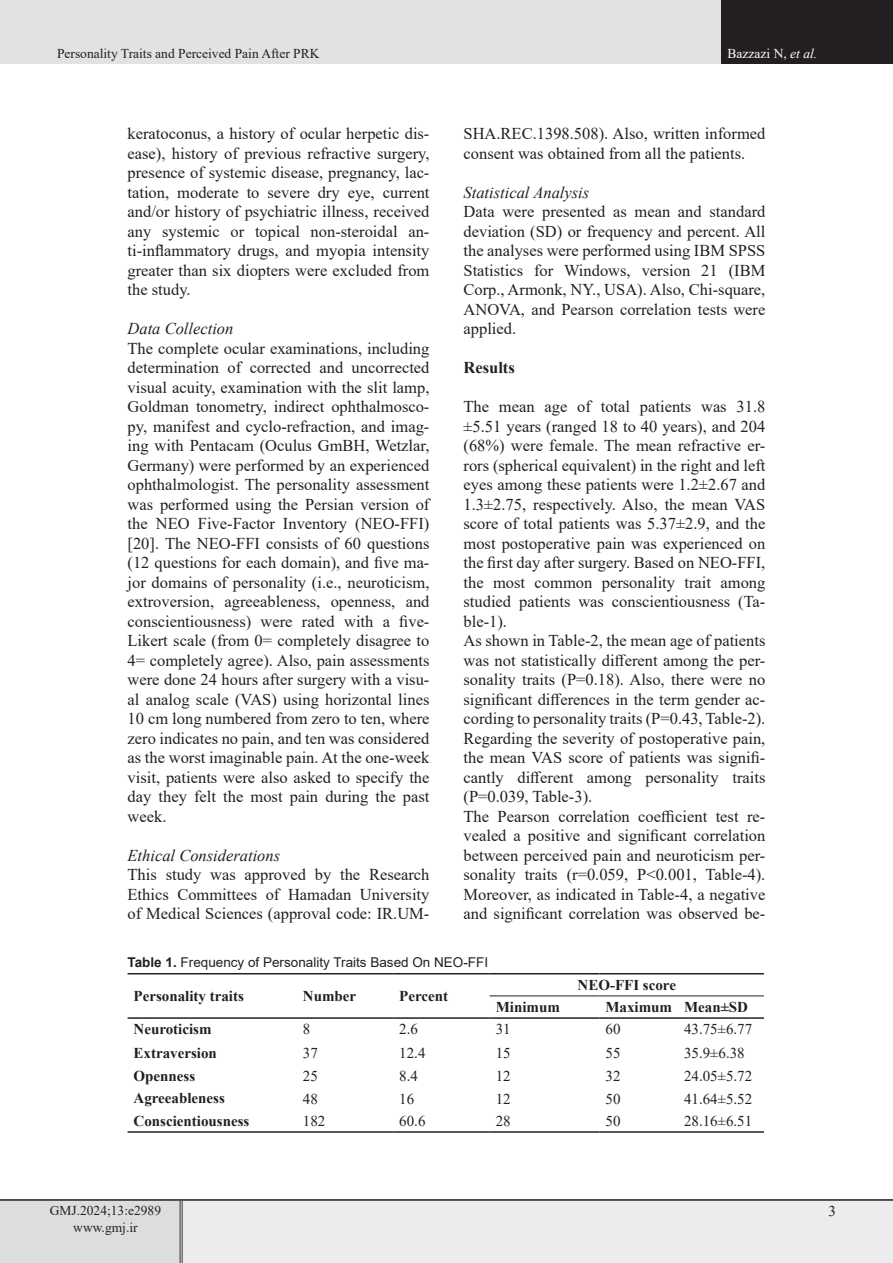
<style>
.page{position:relative;width:893px;height:1263px;background:#fff}
.page>*{position:absolute;margin:0;border:0;box-sizing:border-box;transform-origin:0 0}
.List_Paragraph{font:16.5px/19.5px "Times New Roman";color:#231f20;text-align:justify}
.List_Paragraph-2{font:italic 16.5px "Times New Roman";color:#231f20}
.List_Paragraph-3{font:700 16.5px "Times New Roman";color:#231f20}
.سرفصل{font:700 15px "Times New Roman";color:#231f20}
.سرفصل-2{font:15px "Times New Roman";color:#231f20}
.eeeeeeeeeeee{font:13.5px "Times New Roman";color:#231f20}
.ttttitle{font:13.5px "Arial";color:#231f20}
.t1{font:13.5px "Times New Roman";color:#fff}
.s1{font-style:italic}
.s2{font-weight:700}
</style>
<div class="page">
<div style="left:0;top:0;width:722px;height:64px;background:#e1e2e4"></div>
<div style="left:722px;top:0;width:171px;height:64px;background:#231f20"></div>
<div style="left:0;top:1200px;width:181px;height:63px;background:#dcdddf"></div>
<div style="left:181px;top:1200px;width:712px;height:63px;background:#ececee"></div>
<hr style="left:180px;top:1201px;width:3px;height:62px;background:#fff">
<hr style="left:180px;top:1201px;width:1px;height:62px;background:#231f20">
<hr style="left:182px;top:1201px;width:1px;height:62px;background:#231f20">
<hr style="left:0;top:1199px;width:181px;height:2px;background:#231f20">
<hr style="left:181px;top:1199px;width:712px;height:2px;background:#231f20">
<hr style="left:128px;top:973px;width:169px;height:1px;background:#231f20">
<hr style="left:297px;top:973px;width:96px;height:1px;background:#231f20">
<hr style="left:393px;top:973px;width:97px;height:1px;background:#231f20">
<hr style="left:490px;top:973px;width:109px;height:1px;background:#231f20">
<hr style="left:599px;top:973px;width:79px;height:1px;background:#231f20">
<hr style="left:678px;top:973px;width:86px;height:1px;background:#231f20">
<hr style="left:490px;top:995px;width:109px;height:1px;background:#231f20">
<hr style="left:599px;top:995px;width:79px;height:1px;background:#231f20">
<hr style="left:678px;top:995px;width:86px;height:1px;background:#231f20">
<hr style="left:128px;top:1017px;width:169px;height:2px;background:#231f20">
<hr style="left:297px;top:1017px;width:96px;height:2px;background:#231f20">
<hr style="left:393px;top:1017px;width:97px;height:2px;background:#231f20">
<hr style="left:490px;top:1017px;width:109px;height:2px;background:#231f20">
<hr style="left:599px;top:1017px;width:79px;height:2px;background:#231f20">
<hr style="left:678px;top:1017px;width:86px;height:2px;background:#231f20">
<hr style="left:128px;top:1131px;width:169px;height:2px;background:#231f20">
<hr style="left:297px;top:1131px;width:96px;height:2px;background:#231f20">
<hr style="left:393px;top:1131px;width:97px;height:2px;background:#231f20">
<hr style="left:490px;top:1131px;width:109px;height:2px;background:#231f20">
<hr style="left:599px;top:1131px;width:79px;height:2px;background:#231f20">
<hr style="left:678px;top:1131px;width:86px;height:2px;background:#231f20">
<p class="eeeeeeeeeeee" style="left:57px;top:44px;width:264px">Personality Traits and Perceived Pain After PRK</p>
<p class="t1" style="left:728px;top:44px;width:91px">Bazzazi N, <span class="s1">et al.</span></p>
<p class="List_Paragraph" style="left:128px;top:123px;width:303px">keratoconus, a history of ocular herpetic dis&shy;ease), history of previous refractive surgery, presence of systemic disease, pregnancy, lac&shy;tation, moderate to severe dry eye, current and/or history of psychiatric illness, received any systemic or topical non-steroidal an&shy;ti-inflammatory drugs, and myopia intensity greater than six diopters were excluded from the study.</p>
<p class="List_Paragraph-2" style="left:128px;top:317px;width:107px">Data Collection</p>
<p class="List_Paragraph" style="left:128px;top:338px;width:303px">The complete ocular examinations, including determination of corrected and uncorrected visual acuity, examination with the slit lamp, Goldman tonometry, indirect ophthalmosco&shy;py, manifest and cyclo-refraction, and imag&shy;ing with Pentacam (Oculus GmBH, Wetzlar, Germany) were performed by an experienced ophthalmologist. The personality assessment was performed using the Persian version of the NEO Five-Factor Inventory (NEO-FFI) [20]. The NEO-FFI consists of 60 questions (12 questions for each domain), and five ma&shy;jor domains of personality (i.e., neuroticism, extroversion, agreeableness, openness, and conscientiousness) were rated with a five-Likert scale (from 0= completely disagree to 4= completely agree). Also, pain assessments were done 24 hours after surgery with a visu&shy;al analog scale (VAS) using horizontal lines 10 cm long numbered from zero to ten, where zero indicates no pain, and ten was considered as the worst imaginable pain. At the one-week visit, patients were also asked to specify the day they felt the most pain during the past week.</p>
<p class="List_Paragraph-2" style="left:128px;top:844px;width:154px">Ethical Considerations</p>
<p class="List_Paragraph" style="left:128px;top:864px;width:303px">This study was approved by the Research Ethics Committees of Hamadan University of Medical Sciences (approval code: IR.UM-</p>
<p class="List_Paragraph" style="left:463px;top:123px;width:303px">SHA.REC.1398.508). Also, written informed consent was obtained from all the patients.</p>
<p class="List_Paragraph-2" style="left:463px;top:181px;width:127px">Statistical Analysis</p>
<p class="List_Paragraph" style="left:463px;top:201px;width:303px">Data were presented as mean and standard deviation (SD) or frequency and percent. All the analyses were performed using IBM SPSS Statistics for Windows, version 21 (IBM Corp., Armonk, NY., USA). Also, Chi-square, ANOVA, and Pearson correlation tests were applied.</p>
<p class="List_Paragraph-3" style="left:463px;top:356px;width:53px">Results</p>
<p class="List_Paragraph" style="left:463px;top:396px;width:303px">The mean age of total patients was 31.8 ±5.51 years (ranged 18 to 40 years), and 204 (68%) were female. The mean refractive er&shy;rors (spherical equivalent) in the right and left eyes among these patients were 1.2±2.67 and 1.3±2.75, respectively. Also, the mean VAS score of total patients was 5.37±2.9, and the most postoperative pain was experienced on the first day after surgery. Based on NEO-FFI, the most common personality trait among studied patients was conscientiousness (Ta&shy;ble-1).</p>
<p class="List_Paragraph" style="left:463px;top:630px;width:303px">As shown in Table-2, the mean age of patients was not statistically different among the per&shy;sonality traits (P=0.18). Also, there were no significant differences in the term gender ac&shy;cording to personality traits (P=0.43, Table-2).</p>
<p class="List_Paragraph" style="left:463px;top:728px;width:303px">Regarding the severity of postoperative pain, the mean VAS score of patients was signifi&shy;cantly different among personality traits (P=0.039, Table-3).</p>
<p class="List_Paragraph" style="left:463px;top:806px;width:303px">The Pearson correlation coefficient test re&shy;vealed a positive and significant correlation between perceived pain and neuroticism per&shy;sonality traits (r=0.059, P˂0.001, Table-4).<br>Moreover, as indicated in Table-4, a negative and significant correlation was observed be-</p>
<p class="ttttitle" style="left:128px;top:953px;width:362px"><span class="s2">Table 1.</span> Frequency of Personality Traits Based On NEO-FFI</p>
<p class="سرفصل" style="left:134px;top:985px;width:112px">Personality traits</p>
<p class="سرفصل" style="left:303px;top:985px;width:55px">Number</p>
<p class="سرفصل" style="left:399px;top:985px;width:50px">Percent</p>
<p class="سرفصل" style="left:578px;top:974px;width:100px">NEO-FFI score</p>
<p class="سرفصل" style="left:496px;top:996px;width:66px">Minimum</p>
<p class="سرفصل" style="left:605px;top:996px;width:68px">Maximum</p>
<p class="سرفصل" style="left:684px;top:996px;width:66px">Mean±SD</p>
<p class="سرفصل" style="left:134px;top:1018px;width:80px">Neuroticism</p>
<p class="سرفصل-2" style="left:303px;top:1019px;width:9px">8</p>
<p class="سرفصل-2" style="left:399px;top:1019px;width:20px">2.6</p>
<p class="سرفصل-2" style="left:496px;top:1019px;width:16px">31</p>
<p class="سرفصل-2" style="left:605px;top:1019px;width:16px">60</p>
<p class="سرفصل-2" style="left:684px;top:1019px;width:70px">43.75±6.77</p>
<p class="سرفصل" style="left:134px;top:1042px;width:85px">Extraversion</p>
<p class="سرفصل-2" style="left:303px;top:1042px;width:16px">37</p>
<p class="سرفصل-2" style="left:399px;top:1042px;width:28px">12.4</p>
<p class="سرفصل-2" style="left:496px;top:1042px;width:16px">15</p>
<p class="سرفصل-2" style="left:605px;top:1042px;width:16px">55</p>
<p class="سرفصل-2" style="left:684px;top:1042px;width:62px">35.9±6.38</p>
<p class="سرفصل" style="left:134px;top:1065px;width:63px">Openness</p>
<p class="سرفصل-2" style="left:303px;top:1065px;width:16px">25</p>
<p class="سرفصل-2" style="left:399px;top:1065px;width:20px">8.4</p>
<p class="سرفصل-2" style="left:496px;top:1065px;width:16px">12</p>
<p class="سرفصل-2" style="left:605px;top:1065px;width:16px">32</p>
<p class="سرفصل-2" style="left:684px;top:1065px;width:70px">24.05±5.72</p>
<p class="سرفصل" style="left:134px;top:1087px;width:93px">Agreeableness</p>
<p class="سرفصل-2" style="left:303px;top:1088px;width:16px">48</p>
<p class="سرفصل-2" style="left:399px;top:1088px;width:16px">16</p>
<p class="سرفصل-2" style="left:496px;top:1088px;width:16px">12</p>
<p class="سرفصل-2" style="left:605px;top:1088px;width:16px">50</p>
<p class="سرفصل-2" style="left:684px;top:1088px;width:70px">41.64±5.52</p>
<p class="سرفصل" style="left:134px;top:1110px;width:117px">Conscientiousness</p>
<p class="سرفصل-2" style="left:303px;top:1110px;width:24px">182</p>
<p class="سرفصل-2" style="left:399px;top:1110px;width:28px">60.6</p>
<p class="سرفصل-2" style="left:496px;top:1110px;width:16px">28</p>
<p class="سرفصل-2" style="left:605px;top:1110px;width:16px">50</p>
<p class="سرفصل-2" style="left:684px;top:1110px;width:70px">28.16±6.51</p>
<p class="eeeeeeeeeeee" style="left:50px;top:1201px;width:113px">GMJ.2024;13:e2989</p>
<p class="eeeeeeeeeeee" style="left:73px;top:1217px;width:66px">www.gmj.ir</p>
<p class="سرفصل-2" style="left:828px;top:1201px;width:9px">3</p>
</div>
